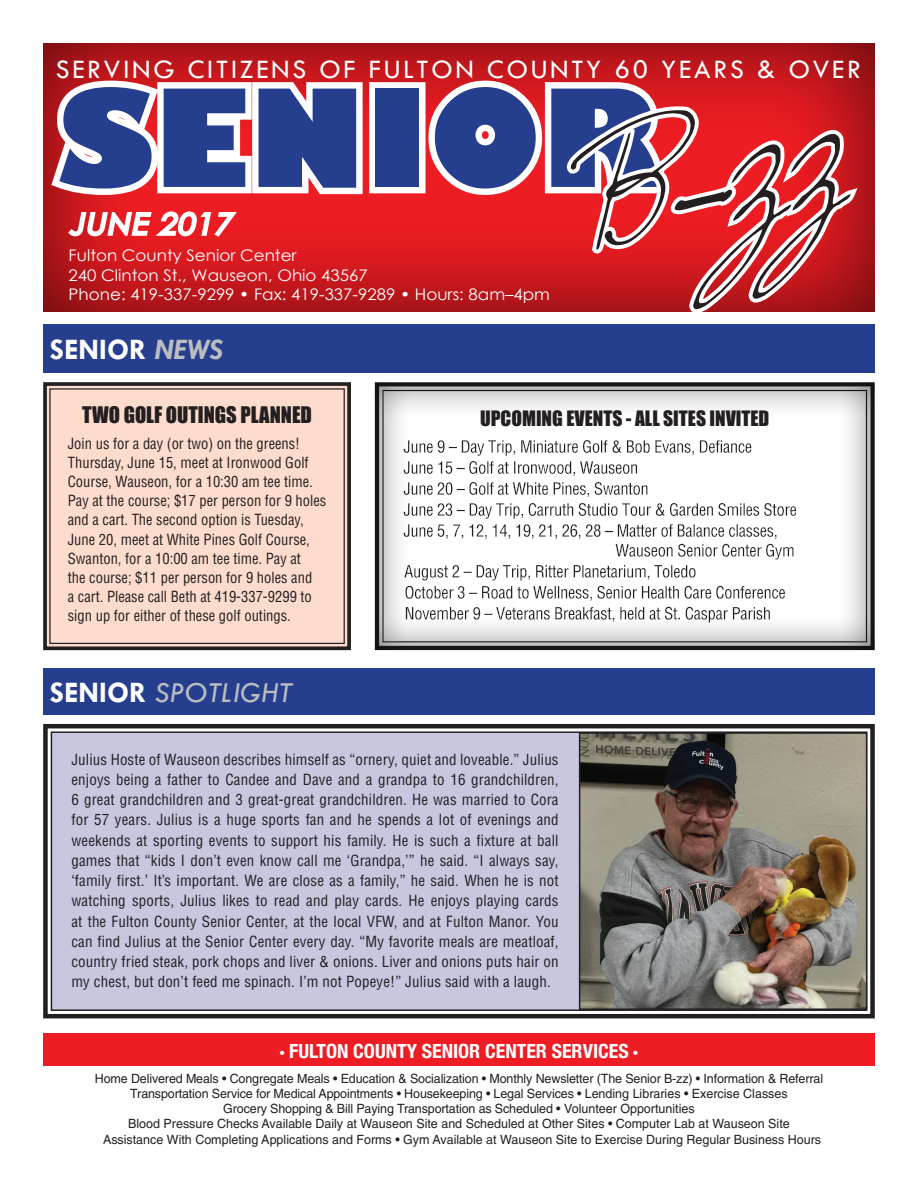
<style>
.page{position:relative;width:918px;height:1188px;background:#fff}
.page>*{position:absolute;margin:0;border:0;box-sizing:border-box;transform-origin:0 0}
.t1{font:italic 155.4px "Handwriting 53";color:#231f20}
.t2{font:800 132px "Gill Sans";color:#253f8e}
.t3{font:italic 500 30px "Tw Cen";color:#bcbdc0}
.t4{font:700 30px "Tw Cen";color:#fff}
.t5{font:500 27.6px "Tw Cen";letter-spacing:.1em;color:#fff}
.t6{font:21px "Impact";color:#231f20}
.t7{font:700 condensed 19.5px "Helvetica Neue";color:#fff}
.t8{font:19.5px "Impact";color:#231f20}
.t9{font:16.05px/19.2px "Century Gothic";color:#fff;scale:1.05 1}
.t10{font:condensed 15px/20.2px "Helvetica";color:#231f20;text-align:justify}
.t11{font:12.75px/15.1px "Helvetica";color:#231f20;text-align:center}
.s1{font-family:"Professor"}
.s2{font-style:italic;color:#bcbdc0}
.s3{font-weight:700;font-style:normal;color:#fff}
.s4{font-family:"Britannic";font-stretch:normal;font-size:15px}
</style>
<div class="page">
<div style="left:42px;top:42px;width:834px;height:273px;background:#231f20;opacity:.75"></div>
<svg style="left:66px;top:209px;width:174px;height:30px"></svg>
<svg style="left:43px;top:74px;width:326px;height:127px"></svg>
<div style="left:369px;top:82px;width:57px;height:111px;border:13px solid #fff"></div>
<svg style="left:422px;top:73px;width:439px;height:240px"></svg>
<div style="left:43px;top:1033px;width:832px;height:32px;background:#ee1d23"></div>
<div style="left:43px;top:325px;width:832px;height:48px;background:#253f8e"></div>
<svg style="left:43px;top:723px;width:832px;height:296px;background:#bdbcd2"></svg>
<div style="left:43px;top:669px;width:832px;height:46px;background:#253f8e"></div>
<img style="left:582px;top:735px;width:282px;height:272px">
<div style="left:579px;top:732px;width:288px;height:278px;border:2px solid #231f20"></div>
<div style="left:337px;top:346px;width:574px;height:342px;background:#231f20;opacity:.75"></div>
<svg style="left:43px;top:380px;width:310px;height:272px;background:#f2d3c6"></svg>
<div style="left:49px;top:388px;width:296px;height:256px;border:1px solid #231f20"></div>
<h3 class="t5" style="left:56px;top:53px;width:807px">SERVING CITIZENS OF FULTON COUNTY 60 YEARS &amp; OVER</h3>
<h2 class="t2" style="left:58px;top:56px;width:604px">SENIOR</h2>
<h1 class="t1" style="left:543px;top:121px;width:282px;rotate:-10deg">B<span class="s1">-</span>zz</h1>
<p class="t9" style="left:69px;top:246px;width:460px">Fulton County Senior Center<br>240 Clinton St., Wauseon, Ohio 43567<br>Phone: 419-337-9299 • Fax: 419-337-9289 • Hours: 8am–4pm</p>
<h3 class="t4" style="left:50px;top:332px;width:175px">SENIOR <span class="s2">NEWS</span></h3>
<h3 class="t6" style="left:82px;top:399px;width:231px">TWO GOLF OUTINGS PLANNED</h3>
<h3 class="t8" style="left:480px;top:404px;width:291px">UPCOMING EVENTS - ALL SITES INVITED</h3>
<p class="t10" style="left:68px;top:434px;width:260px;line-height:19px;text-align:left">Join us for a day (or two) on the greens!<br>Thursday, June 15, meet at Ironwood Golf Course, Wauseon, for a 10:30 am tee time.<br>Pay at the course; $17 per person for 9 holes and a cart. The second option is Tuesday, June 20, meet at White Pines Golf Course, Swanton, for a 10:00 am tee time. Pay at<br>the course; $11 per person for 9 holes and<br>a cart. Please call Beth at 419-337-9299 to sign up for either of these golf outings.</p>
<h3 class="t3" style="left:50px;top:675px;width:243px"><span class="s3">SENIOR</span> SPOTLIGHT</h3>
<p class="t10" style="left:71px;top:749px;width:489px">Julius Hoste of Wauseon describes himself as “ornery, quiet and loveable.” Julius enjoys being a father to Candee and Dave and a grandpa to 16 grandchildren, 6 great grandchildren and 3 great-great grandchildren. He was married to Cora for 57 years. Julius is a huge sports fan and he spends a lot of evenings and weekends at sporting events to support his family. He is such a fixture at ball games that “kids I don’t even know call me ‘Grandpa,’” he said. “I always say, ‘family first.’ It’s important. We are close as a family,” he said. When he is not watching sports, Julius likes to read and play cards. He enjoys playing cards at the Fulton County Senior Center, at the local VFW, and at Fulton Manor. You can find Julius at the Senior Center every day. “My favorite meals are meatloaf, country fried steak, pork chops and liver &amp; onions. Liver and onions puts hair on my chest, but don’t feed me spinach. I’m not Popeye!” Julius said with a laugh.</p>
<h3 class="t7" style="left:280px;top:1035px;width:359px"><span class="s4">•</span> FULTON COUNTY SENIOR CENTER SERVICES <span class="s4">•</span></h3>
<p class="t11" style="left:95px;top:1071px;width:730px">Home Delivered Meals • Congregate Meals • Education &amp; Socialization • Monthly Newsletter (The Senior B-zz) • Information &amp; Referral Transportation Service for Medical Appointments • Housekeeping • Legal Services • Lending Libraries • Exercise Classes<br>Grocery Shopping &amp; Bill Paying Transportation as Scheduled • Volunteer Opportunities<br>Blood Pressure Checks Available Daily at Wauseon Site and Scheduled at Other Sites • Computer Lab at Wauseon Site<br>Assistance With Completing Applications and Forms • Gym Available at Wauseon Site to Exercise During Regular Business Hours</p>
</div>
